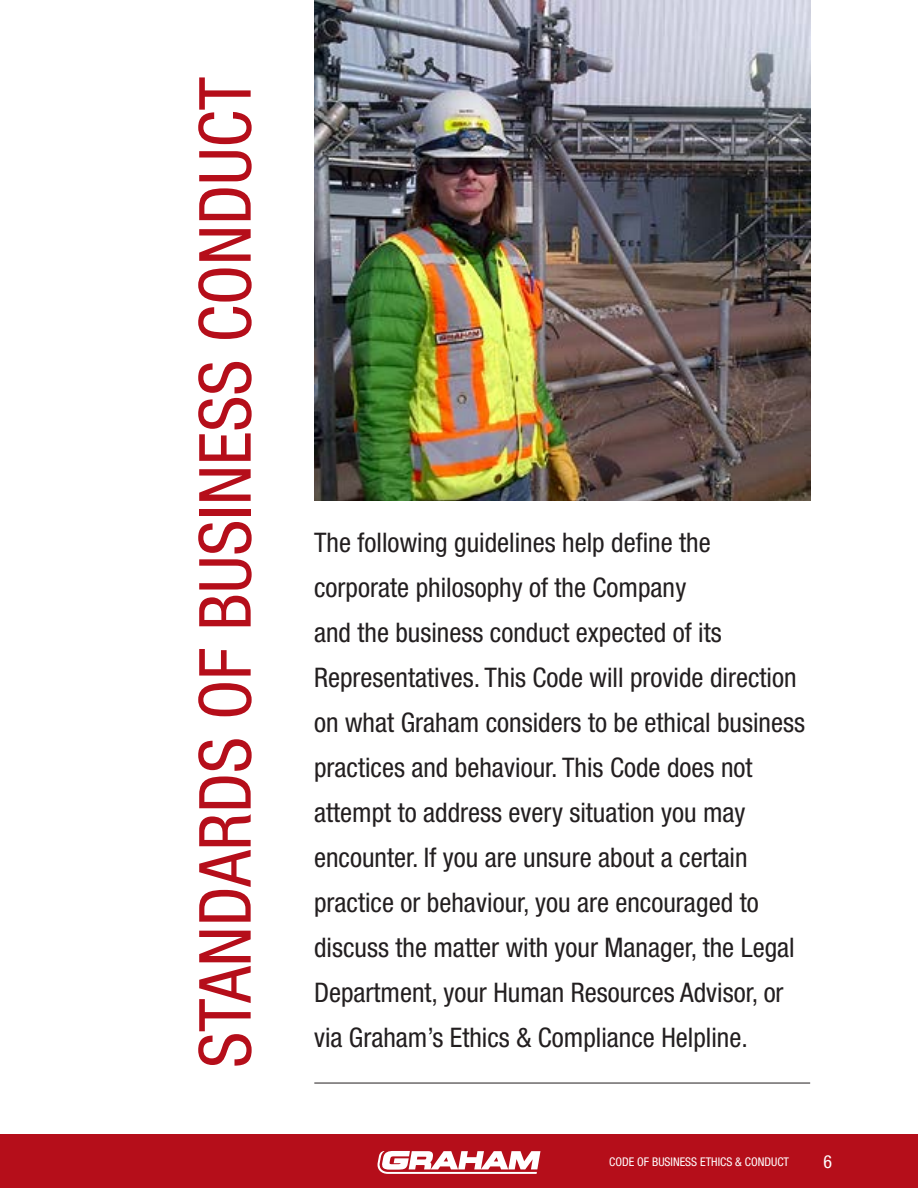
<style>
.page{position:relative;width:918px;height:1188px;background:#fff}
.page>*{position:absolute;margin:0;border:0;box-sizing:border-box;transform-origin:0 0}
.t1{font:condensed 72px "Helvetica Neue LT Std";color:#b50e1a}
.t2{font:condensed 27px/45px "Helvetica Neue LT Std";color:#231f20}
.t3{font:condensed 18px "Helvetica Neue LT Std";color:#fff}
.t4{font:condensed 12px "Helvetica Neue LT Std";color:#fff}
</style>
<div class="page">
<div style="left:1px;top:1135px;width:917px;height:53px;background:#b50e1a"></div>
<svg style="left:377px;top:1151px;width:163px;height:23px"></svg>
<hr style="left:314px;top:1083px;width:496px;height:1px;background:#231f20">
<img style="left:314px;top:0;width:496px;height:500px">
<p class="t1" style="left:184px;top:1068px;width:993px;rotate:-90deg">STANDARDS OF BUSINESS CONDUCT</p>
<p class="t2" style="left:314px;top:520px;width:492px">The following guidelines help define the corporate philosophy of the Company<br>and the business conduct expected of its Representatives. This Code will provide direction on what Graham considers to be ethical business practices and behaviour. This Code does not attempt to address every situation you may encounter. If you are unsure about a certain practice or behaviour, you are encouraged to discuss the matter with your Manager, the Legal Department, your Human Resources Advisor, or via Graham’s Ethics &amp; Compliance Helpline.</p>
<p class="t4" style="left:609px;top:1155px;width:181px">CODE OF BUSINESS ETHICS &amp; CONDUCT</p>
<p class="t3" style="left:824px;top:1152px;width:10px">6</p>
</div>
